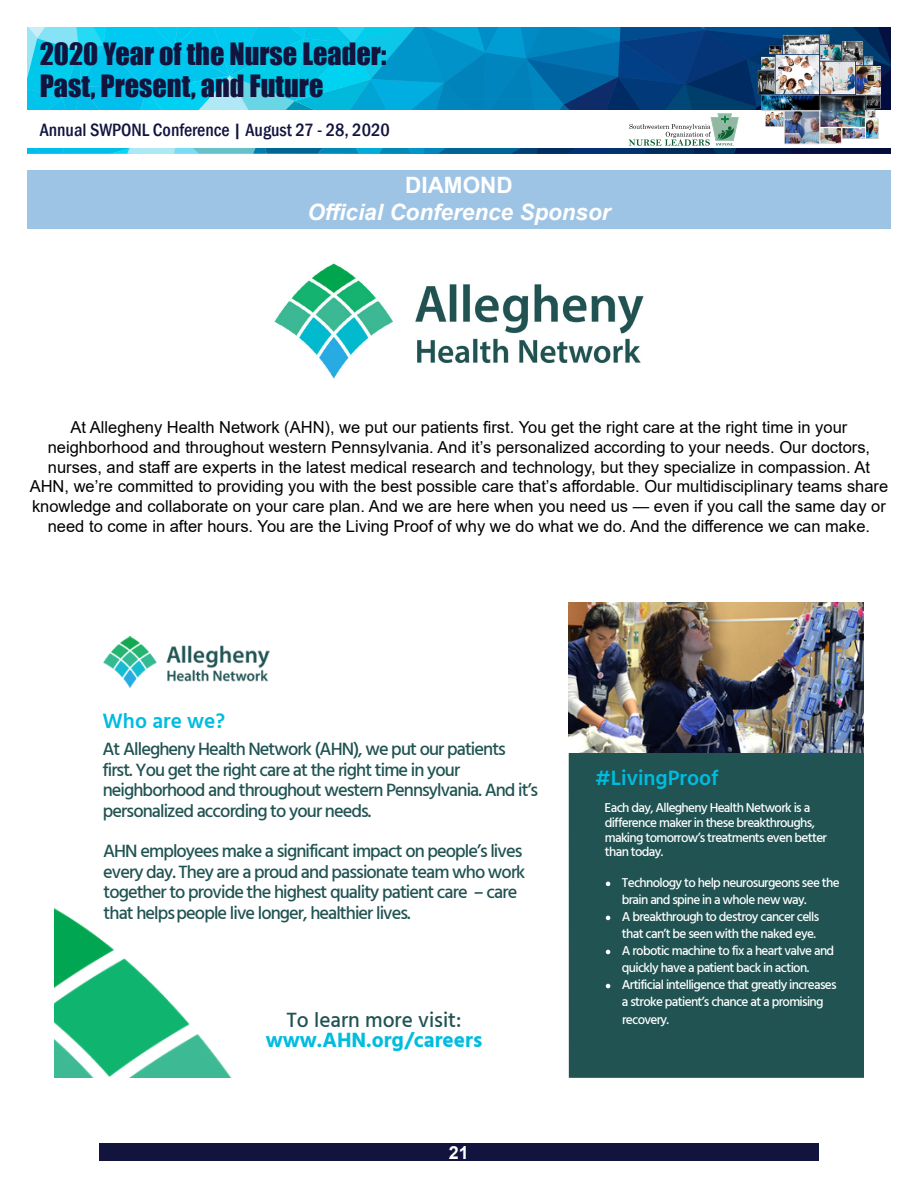
<style>
.page{position:relative;width:918px;height:1188px;background:#fff}
.page>*{position:absolute;margin:0;border:0;box-sizing:border-box;transform-origin:0 0}
.t1{font:28.2px/32.4px "Impact";color:#12143e}
.t2{font:italic 700 22.5px "Arial";color:#fff}
.t3{font:700 22.5px "Arial";color:#fff}
.t4{font:600 21.3px "Hind Madurai";color:#00bce0}
.t5{font:700 21.15px "Hind Madurai";color:#00bce0}
.t6{font:500 21.15px "Hind Madurai";color:#205352}
.t7{font:500 18.3px/20.4px "Hind Madurai";letter-spacing:-.05em;color:#205352}
.t8{font:500 condensed 18.3px "Franklin Gothic";color:#12143e}
.t9{font:700 18px "Arial";color:#fff}
.t10{font:16.5px/19.8px "Arial";color:#000;text-align:center}
.t11{font:500 13.2px/17.1px "Hind Madurai";letter-spacing:-.05em;color:#fff}
</style>
<div class="page">
<svg style="left:27px;top:27px;width:864px;height:127px"></svg>
<img style="left:755px;top:31px;width:130px;height:116px">
<div style="left:99px;top:1144px;width:720px;height:17px;background:#12143d"></div>
<div style="left:569px;top:603px;width:295px;height:475px;background:#205352"></div>
<img style="left:54px;top:908px;width:178px;height:170px">
<img style="left:103px;top:636px;width:167px;height:52px">
<svg style="left:606px;top:882px;width:4px;height:4px"></svg>
<svg style="left:606px;top:916px;width:4px;height:4px"></svg>
<svg style="left:606px;top:950px;width:4px;height:4px"></svg>
<svg style="left:606px;top:984px;width:4px;height:4px"></svg>
<img style="left:568px;top:603px;width:296px;height:149px">
<img style="left:274px;top:263px;width:370px;height:116px">
<div style="left:27px;top:171px;width:864px;height:58px;background:#9ec4e5"></div>
<h1 class="t1" style="left:40px;top:37px;width:348px">2020 Year of the Nurse Leader:<br>Past, Present, and Future</h1>
<p class="t8" style="left:40px;top:118px;width:352px">Annual SWPONL Conference | August 27 - 28, 2020</p>
<h2 class="t3" style="left:405px;top:170px;width:109px">DIAMOND</h2>
<h2 class="t2" style="left:307px;top:197px;width:305px">Official Conference Sponsor</h2>
<p class="t10" style="left:30px;top:417px;width:860px">At Allegheny Health Network (AHN), we put our patients first. You get the right care at the right time in your neighborhood and throughout western Pennsylvania. And it’s personalized according to your needs. Our doctors, nurses, and staff are experts in the latest medical research and technology, but they specialize in compassion. At AHN, we’re committed to providing you with the best possible care that’s affordable. Our multidisciplinary teams share knowledge and collaborate on your care plan. And we are here when you need us — even if you call the same day or need to come in after hours. You are the Living Proof of why we do what we do. And the difference we can make.</p>
<p class="t4" style="left:103px;top:708px;width:124px">Who are we?</p>
<p class="t7" style="left:102px;top:740px;width:437px">At Allegheny Health Network (AHN), we put our patients first. You get the right care at the right time in your neighborhood and throughout western Pennsylvania. And it’s personalized according to your needs.</p>
<p class="t7" style="left:103px;top:842px;width:424px">AHN employees make a significant impact on people’s lives every day. They are a proud and passionate team who work together to provide the highest quality patient care – care that helpspeople live longer, healthier lives.</p>
<p class="t6" style="left:286px;top:1007px;width:177px">To learn more visit:</p>
<p class="t5" style="left:266px;top:1026px;width:218px">www.AHN.org/careers</p>
<p class="t9" style="left:449px;top:1140px;width:22px">21</p>
<p class="t4" style="left:595px;top:765px;width:125px">#LivingProof</p>
<p class="t11" style="left:605px;top:801px;width:224px;line-height:14.7px">Each day, Allegheny Health Network is a difference maker in these breakthroughs, making tomorrow’s treatments even better than today.</p>
<p class="t11" style="left:622px;top:875px;width:219px">Technology to help neurosurgeons see the brain and spine in a whole new way.<br>A breakthrough to destroy cancer cells that can’t be seen with the naked eye.<br>A robotic machine to fix a heart valve and quickly have a patient back in action.<br>Artificial intelligence that greatly increases a stroke patient’s chance at a promising recovery.</p>
</div>
